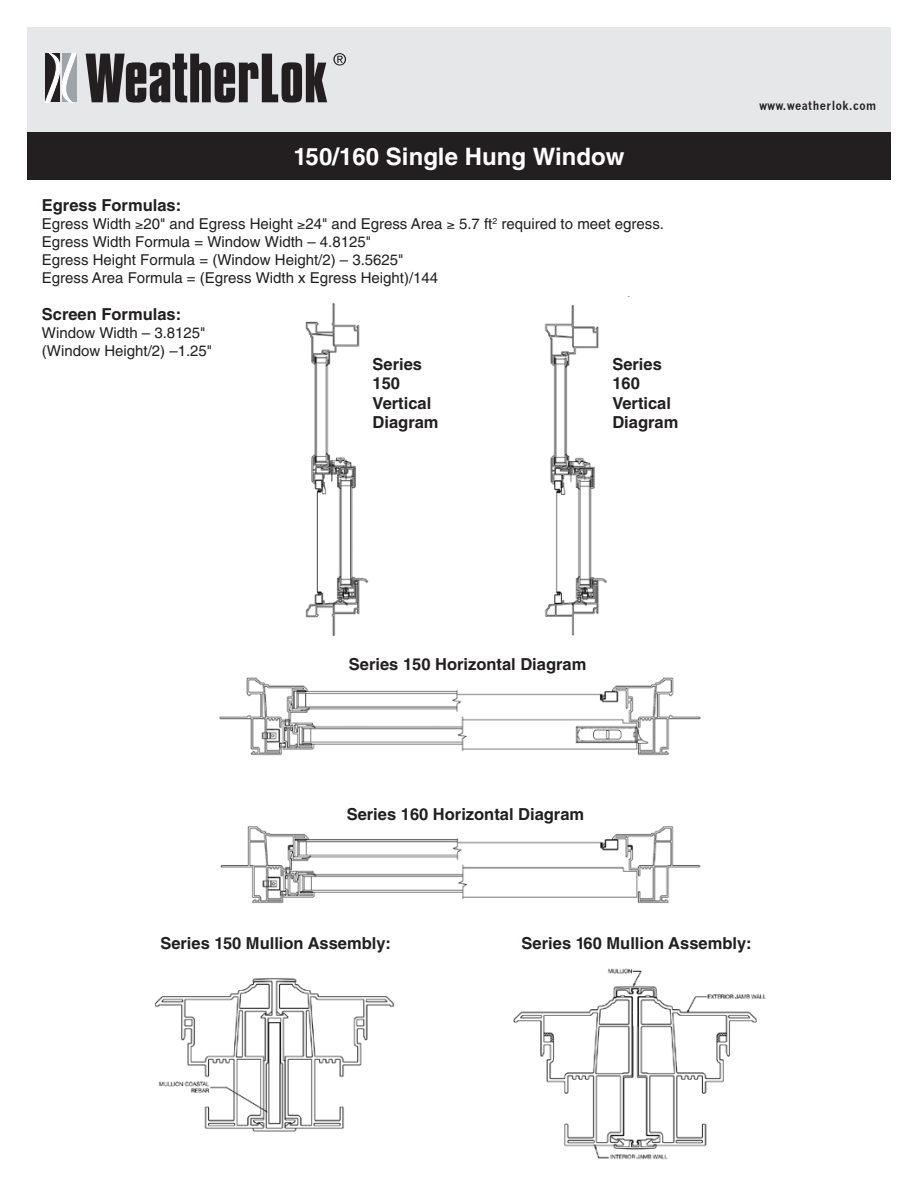
<style>
.page{position:relative;width:918px;height:1188px;background:#fff}
.page>*{position:absolute;margin:0;border:0;box-sizing:border-box;transform-origin:0 0}
.t1{font:700 24px "Helvetica";color:#fff}
.t2{font:700 16.5px/19.5px "Helvetica";color:#231f20}
.t3{font:15px/18px "Helvetica";color:#231f20}
.t4{font:700 12px "News Gothic";letter-spacing:.05em;color:#231f20;scale:.9 1}
</style>
<div class="page">
<div style="left:27px;top:27px;width:864px;height:109px;background:#e6e7e9"></div>
<div style="left:27px;top:132px;width:864px;height:7px;background:#231f20"></div>
<div style="left:27px;top:136px;width:864px;height:44px;background:#231f20"></div>
<svg style="left:45px;top:52px;width:32px;height:52px"></svg>
<svg style="left:86px;top:54px;width:241px;height:49px"></svg>
<svg style="left:333px;top:53px;width:13px;height:13px"></svg>
<img style="left:219px;top:296px;width:482px;height:607px">
<img style="left:154px;top:968px;width:612px;height:192px">
<h1 class="t1" style="left:294px;top:142px;width:332px">150/160 Single Hung Window</h1>
<p class="t2" style="left:42px;top:195px;width:141px">Egress Formulas:</p>
<p class="t3" style="left:42px;top:215px;width:624px">Egress Width ≥20" and Egress Height ≥24" and Egress Area ≥ 5.7 ft<sup>2</sup> required to meet egress.<br>Egress Width Formula = Window Width – 4.8125"<br>Egress Height Formula = (Window Height/2) – 3.5625"<br>Egress Area Formula = (Egress Width x Egress Height)/144</p>
<p class="t2" style="left:42px;top:305px;width:141px">Screen Formulas:</p>
<p class="t3" style="left:42px;top:324px;width:172px">Window Width – 3.8125" (Window Height/2) –1.25"</p>
<p class="t2" style="left:373px;top:354px;width:68px">Series<br>150<br>Vertical<br>Diagram</p>
<p class="t2" style="left:612px;top:354px;width:68px">Series<br>160<br>Vertical<br>Diagram</p>
<p class="t4" style="left:759px;top:99px;width:132px">www.weatherlok.com</p>
<p class="t2" style="left:349px;top:654px;width:239px">Series 150 Horizontal Diagram</p>
<p class="t2" style="left:347px;top:804px;width:239px">Series 160 Horizontal Diagram</p>
<p class="t2" style="left:160px;top:933px;width:232px">Series 150 Mullion Assembly:</p>
<p class="t2" style="left:522px;top:933px;width:232px">Series 160 Mullion Assembly:</p>
</div>
